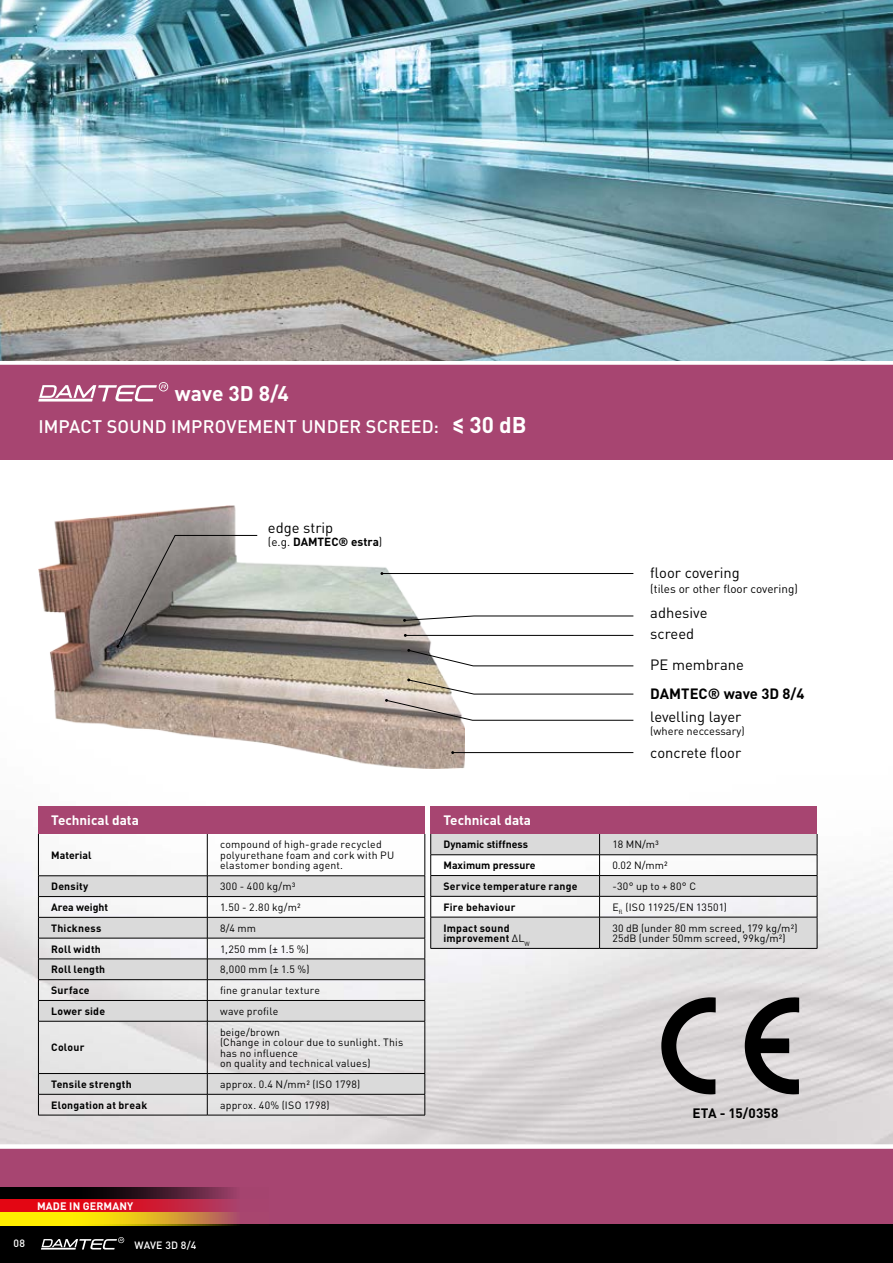
<style>
.page{position:relative;width:893px;height:1263px;background:#fff}
.page>*{position:absolute;margin:0;border:0;box-sizing:border-box;transform-origin:0 0}
.t1{font:700 21px "DIN Pro";letter-spacing:-.005em;color:#fff}
.t2{font:500 18px "DIN Pro";letter-spacing:.005em;color:#fff}
.t3{font:14.7px/21px "DIN Pro";color:#000}
.t4{font:700 14.7px "DIN Pro";color:#000}
.t5{font:700 13.5px "DIN Pro";color:#fff}
.t6{font:700 13.5px "DIN Pro";letter-spacing:.015em;color:#000}
.t7{font:11.7px "DIN Pro";color:#000}
.t8{font:700 11.7px "DIN Pro";color:#000}
.t9{font:11.1px "DIN Pro";color:#000}
.t10{font:700 10.8px "DIN Pro";letter-spacing:.01em;color:#fff}
.t11{font:10.5px/10.5px "DIN Pro";letter-spacing:.02em;color:#000}
.t12{font:700 10.5px/10.5px "DIN Pro";letter-spacing:.02em;color:#000}
.t13{font:700 10.5px "DIN Pro";color:#000}
.t14{font:500 10.5px "DIN Pro";letter-spacing:.01em;color:#fff}
.s1{font-weight:700;font-size:22.5px}
.s2{font-weight:400}
</style>
<div class="page">
<img style="left:0;top:573px;width:893px;height:571px">
<div style="left:0;top:1148px;width:893px;height:115px;background:#a74571"></div>
<div style="left:0;top:1225px;width:893px;height:38px;background:#000"></div>
<div style="left:0;top:1144px;width:893px;height:5px;background:#fff"></div>
<div style="left:0;top:362px;width:893px;height:98px;background:#a74571"></div>
<div style="left:0;top:360px;width:893px;height:5px;background:#fff"></div>
<svg style="left:41px;top:1237px;width:83px;height:12px"></svg>
<svg style="left:0;top:1187px;width:236px;height:13px;background:#37111d"></svg>
<svg style="left:0;top:1200px;width:230px;height:12px;background:#d41429"></svg>
<svg style="left:0;top:1212px;width:269px;height:14px;background:#d7ae21"></svg>
<svg style="left:38px;top:382px;width:130px;height:19px"></svg>
<img style="left:38px;top:505px;width:427px;height:263px">
<svg style="left:117px;top:535px;width:141px;height:113px;background:#8b8885"></svg>
<hr style="left:453px;top:752px;width:180px;height:1px;background:#000">
<hr style="left:382px;top:573px;width:251px;height:1px;background:#000">
<svg style="left:403px;top:615px;width:231px;height:7px"></svg>
<hr style="left:405px;top:635px;width:228px;height:1px;background:#000">
<svg style="left:407px;top:649px;width:227px;height:18px"></svg>
<svg style="left:385px;top:678px;width:249px;height:43px"></svg>
<div style="left:38px;top:806px;width:387px;height:28px;background:#a74571"></div>
<svg style="left:39px;top:876px;width:386px;height:218px;fill:#dadada"></svg>
<hr style="left:38px;top:834px;width:1px;height:41px;background:#000">
<hr style="left:207px;top:834px;width:1px;height:41px;background:#000">
<hr style="left:38px;top:875px;width:169px;height:1px;background:#000">
<hr style="left:207px;top:875px;width:218px;height:1px;background:#000">
<hr style="left:38px;top:896px;width:169px;height:1px;background:#000">
<hr style="left:207px;top:896px;width:218px;height:1px;background:#000">
<hr style="left:38px;top:917px;width:169px;height:1px;background:#000">
<hr style="left:207px;top:917px;width:218px;height:1px;background:#000">
<hr style="left:38px;top:938px;width:169px;height:1px;background:#000">
<hr style="left:207px;top:938px;width:218px;height:1px;background:#000">
<hr style="left:38px;top:959px;width:169px;height:1px;background:#000">
<hr style="left:207px;top:959px;width:218px;height:1px;background:#000">
<hr style="left:38px;top:979px;width:169px;height:1px;background:#000">
<hr style="left:207px;top:979px;width:218px;height:1px;background:#000">
<hr style="left:38px;top:1000px;width:169px;height:1px;background:#000">
<svg style="left:38px;top:876px;width:1px;height:145px"></svg>
<hr style="left:207px;top:1000px;width:218px;height:1px;background:#000">
<svg style="left:207px;top:876px;width:1px;height:145px"></svg>
<hr style="left:38px;top:1021px;width:169px;height:1px;background:#000">
<hr style="left:38px;top:1021px;width:1px;height:52px;background:#000">
<hr style="left:207px;top:1021px;width:218px;height:1px;background:#000">
<hr style="left:207px;top:1021px;width:1px;height:52px;background:#000">
<hr style="left:38px;top:1073px;width:169px;height:1px;background:#000">
<hr style="left:207px;top:1073px;width:218px;height:1px;background:#000">
<hr style="left:38px;top:1094px;width:169px;height:1px;background:#000">
<svg style="left:38px;top:1074px;width:1px;height:41px"></svg>
<hr style="left:207px;top:1094px;width:218px;height:1px;background:#000">
<svg style="left:207px;top:1074px;width:1px;height:41px"></svg>
<hr style="left:38px;top:1115px;width:169px;height:1px;background:#000">
<hr style="left:207px;top:1115px;width:218px;height:1px;background:#000">
<div style="left:431px;top:806px;width:386px;height:28px;background:#a74571"></div>
<img style="left:0;top:0;width:893px;height:360px">
<svg style="left:425px;top:834px;width:393px;height:281px"></svg>
<h1 class="t1" style="left:175px;top:379px;width:116px">wave 3D 8/4</h1>
<h2 class="t2" style="left:38px;top:414px;width:490px">IMPACT SOUND IMPROVEMENT UNDER SCREED: <span class="s1">≤ 30 dB</span></h2>
<h3 class="t3" style="left:268px;top:516px;width:67px">edge strip</h3>
<p class="t8" style="left:268px;top:534px;width:116px"><span class="s2">(e.g.</span> DAMTEC® estra<span class="s2">)</span></p>
<p class="t5" style="left:51px;top:811px;width:89px">Technical data</p>
<p class="t13" style="left:51px;top:848px;width:42px">Material</p>
<p class="t11" style="left:220px;top:839px;width:176px">compound of high-grade recycled polyurethane foam and cork with PU elastomer bonding agent.</p>
<p class="t12" style="left:51px;top:881px;width:39px">Density</p>
<p class="t11" style="left:220px;top:881px;width:77px">300 - 400 kg/m³</p>
<p class="t13" style="left:51px;top:900px;width:58px">Area weight</p>
<p class="t11" style="left:220px;top:901px;width:82px">1.50 - 2.80 kg/m²</p>
<p class="t12" style="left:51px;top:922px;width:52px">Thickness</p>
<p class="t11" style="left:220px;top:922px;width:38px">8/4 mm</p>
<p class="t12" style="left:51px;top:943px;width:51px">Roll width</p>
<p class="t11" style="left:220px;top:943px;width:90px">1,250 mm (± 1.5 %)</p>
<p class="t12" style="left:51px;top:964px;width:56px">Roll length</p>
<p class="t11" style="left:220px;top:964px;width:91px">8,000 mm (± 1.5 %)</p>
<p class="t12" style="left:51px;top:985px;width:40px">Surface</p>
<p class="t11" style="left:220px;top:985px;width:101px">fine granular texture</p>
<p class="t12" style="left:51px;top:1005px;width:55px">Lower side</p>
<p class="t11" style="left:220px;top:1005px;width:60px">wave profile</p>
<p class="t12" style="left:51px;top:1042px;width:35px">Colour</p>
<p class="t11" style="left:220px;top:1026px;width:185px">beige/brown<br>(Change in colour due to sunlight. This has no influence<br>on quality and technical values)</p>
<p class="t12" style="left:51px;top:1078px;width:82px">Tensile strength</p>
<p class="t11" style="left:220px;top:1078px;width:142px">approx. 0.4 N/mm² (ISO 1798)</p>
<p class="t12" style="left:51px;top:1099px;width:98px">Elongation at break</p>
<p class="t11" style="left:220px;top:1099px;width:111px">approx. 40% (ISO 1798)</p>
<p class="t10" style="left:37px;top:1199px;width:98px">MADE IN GERMANY</p>
<p class="t14" style="left:14px;top:1236px;width:13px">08</p>
<p class="t14" style="left:135px;top:1237px;width:63px">WAVE 3D 8/4</p>
<h3 class="t3" style="left:650px;top:561px;width:91px">floor covering</h3>
<p class="t7" style="left:650px;top:581px;width:149px">(tiles or other floor covering)</p>
<h3 class="t3" style="left:650px;top:601px;width:59px">adhesive screed</h3>
<h3 class="t3" style="left:650px;top:654px;width:95px">PE membrane</h3>
<h3 class="t4" style="left:650px;top:683px;width:156px">DAMTEC® wave 3D 8/4</h3>
<h3 class="t3" style="left:650px;top:706px;width:93px">levelling layer</h3>
<p class="t9" style="left:650px;top:723px;width:96px">(where neccessary)</p>
<h3 class="t3" style="left:650px;top:742px;width:92px">concrete floor</h3>
<p class="t5" style="left:443px;top:811px;width:89px">Technical data</p>
<p class="t13" style="left:443px;top:837px;width:86px">Dynamic stiffness</p>
<p class="t11" style="left:612px;top:839px;width:48px">18 MN/m³</p>
<p class="t13" style="left:443px;top:858px;width:94px">Maximum pressure</p>
<p class="t11" style="left:612px;top:860px;width:57px">0.02 N/mm²</p>
<p class="t12" style="left:443px;top:880px;width:136px">Service temperature range</p>
<p class="t11" style="left:612px;top:880px;width:85px">-30° up to + 80° C</p>
<p class="t12" style="left:443px;top:901px;width:74px">Fire behaviour</p>
<p class="t11" style="left:612px;top:901px;width:116px">E<sub>fl</sub> (ISO 11925/EN 13501)</p>
<p class="t12" style="left:443px;top:922px;width:88px">Impact sound improvement <span class="s2">∆L</span><sub>W</sub></p>
<p class="t11" style="left:612px;top:922px;width:187px">30 dB (under 80 mm screed, 179 kg/m²)<br>25dB (under 50mm screed, 99kg/m²)</p>
<p class="t6" style="left:692px;top:1104px;width:88px">ETA - 15/0358</p>
</div>
